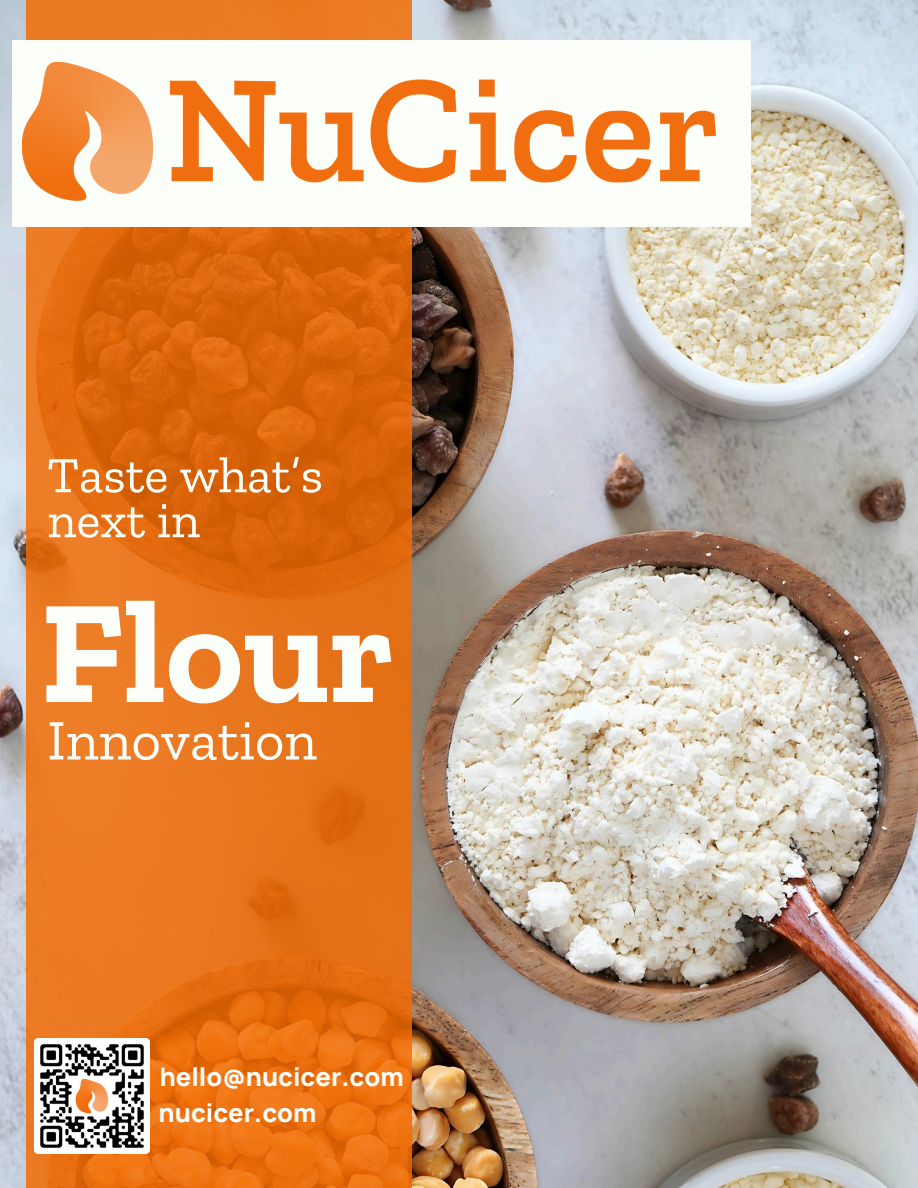
<style>
.page{position:relative;width:918px;height:1188px;background:#fff}
.page>*{position:absolute;margin:0;border:0;box-sizing:border-box;transform-origin:0 0}
.t1{font:700 147.15px "Zilla Slab";color:#fcfef9}
.t2{font:57.3px "Zilla Slab";color:#fcfef9}
.t3{font:50.85px/45px "Zilla Slab";color:#fcfef9}
.t4{font:800 25.5px "Manrope";color:#fcfef9}
</style>
<div class="page">
<img style="left:0;top:0;width:918px;height:1188px">
<svg style="left:26px;top:0;width:385px;height:1188px;background:#e46f15"></svg>
<div style="left:13px;top:40px;width:738px;height:187px;background:#fcfef9"></div>
<img style="left:23px;top:62px;width:693px;height:139px">
<img style="left:34px;top:1039px;width:115px;height:115px">
<h3 class="t3" style="left:47px;top:452px;width:277px">Taste what’s next in</h3>
<h1 class="t1" style="left:41px;top:563px;width:355px">Flour</h1>
<h2 class="t2" style="left:47px;top:705px;width:271px">Innovation</h2>
<p class="t4" style="left:160px;top:1059px;width:246px">hello@nucicer.com</p>
<p class="t4" style="left:159px;top:1095px;width:160px">nucicer.com</p>
</div>
